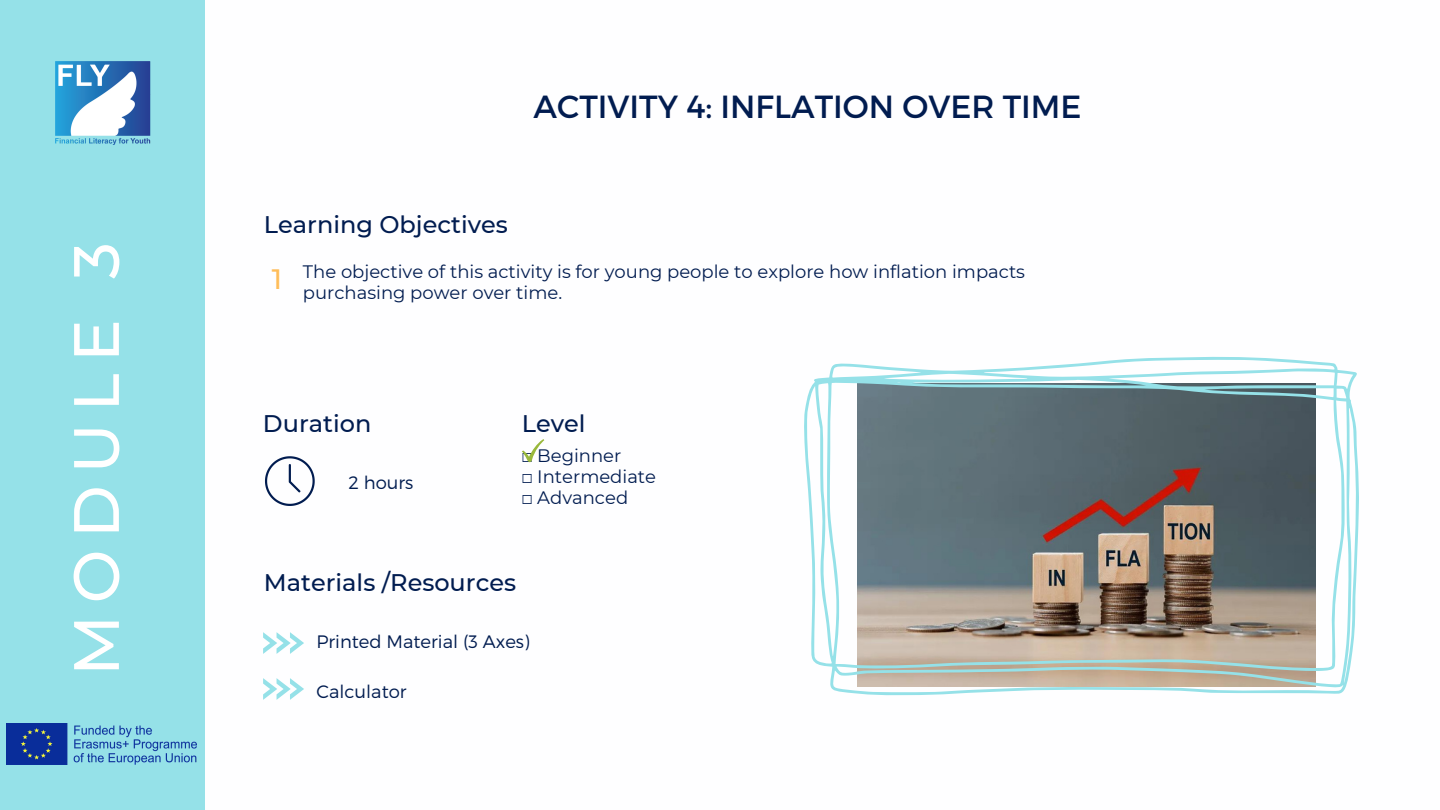
<style>
.page{position:relative;width:1440px;height:810px;background:#fff}
.page>*{position:absolute;margin:0;border:0;box-sizing:border-box;transform-origin:0 0}
.t1{font:500 64px "Montserrat";letter-spacing:.18em;color:#fff}
.t2{font:32px "Montserrat";color:#011c50}
.t3{font:500 28px "Montserrat";color:#ffbd59}
.t4{font:500 24px "Montserrat";color:#011c50}
.t5{font:18px/21px "Montserrat";color:#011c50}
.t6{font:300 18px "Montserrat";color:#011c50}
.s1{font-family:"Free Mono"}
</style>
<div class="page">
<div style="left:0;top:0;width:204px;height:810px;background:#95e1e8"></div>
<img style="left:55px;top:61px;width:96px;height:84px">
<svg style="left:265px;top:456px;width:50px;height:50px"></svg>
<svg style="left:263px;top:632px;width:41px;height:22px"></svg>
<svg style="left:263px;top:678px;width:41px;height:22px"></svg>
<svg style="left:804px;top:357px;width:555px;height:338px"></svg>
<img style="left:7px;top:724px;width:190px;height:41px">
<svg style="left:522px;top:439px;width:22px;height:23px"></svg>
<p class="t1" style="left:57px;top:676px;width:435px;rotate:-90deg">MODULE 3</p>
<p class="t2" style="left:533px;top:86px;width:550px">ACTIVITY 4: INFLATION OVER TIME</p>
<p class="t4" style="left:264px;top:210px;width:245px">Learning Objectives</p>
<p class="t3" style="left:272px;top:262px;width:12px">1</p>
<p class="t5" style="left:303px;top:261px;width:724px">The objective of this activity is for young people to explore how inflation impacts purchasing power over time.</p>
<p class="t4" style="left:263px;top:408px;width:110px">Duration</p>
<p class="t4" style="left:522px;top:409px;width:65px">Level</p>
<p class="t5" style="left:522px;top:445px;width:101px"><span class="s1">☐</span> Beginner</p>
<p class="t5" style="left:522px;top:466px;width:136px"><span class="s1">☐</span> Intermediate</p>
<p class="t5" style="left:522px;top:487px;width:108px"><span class="s1">☐</span> Advanced</p>
<p class="t6" style="left:348px;top:471px;width:66px">2 hours</p>
<p class="t4" style="left:264px;top:568px;width:254px">Materials /Resources</p>
<p class="t6" style="left:317px;top:630px;width:215px">Printed Material (3 Axes)</p>
<p class="t6" style="left:317px;top:680px;width:91px">Calculator</p>
</div>
